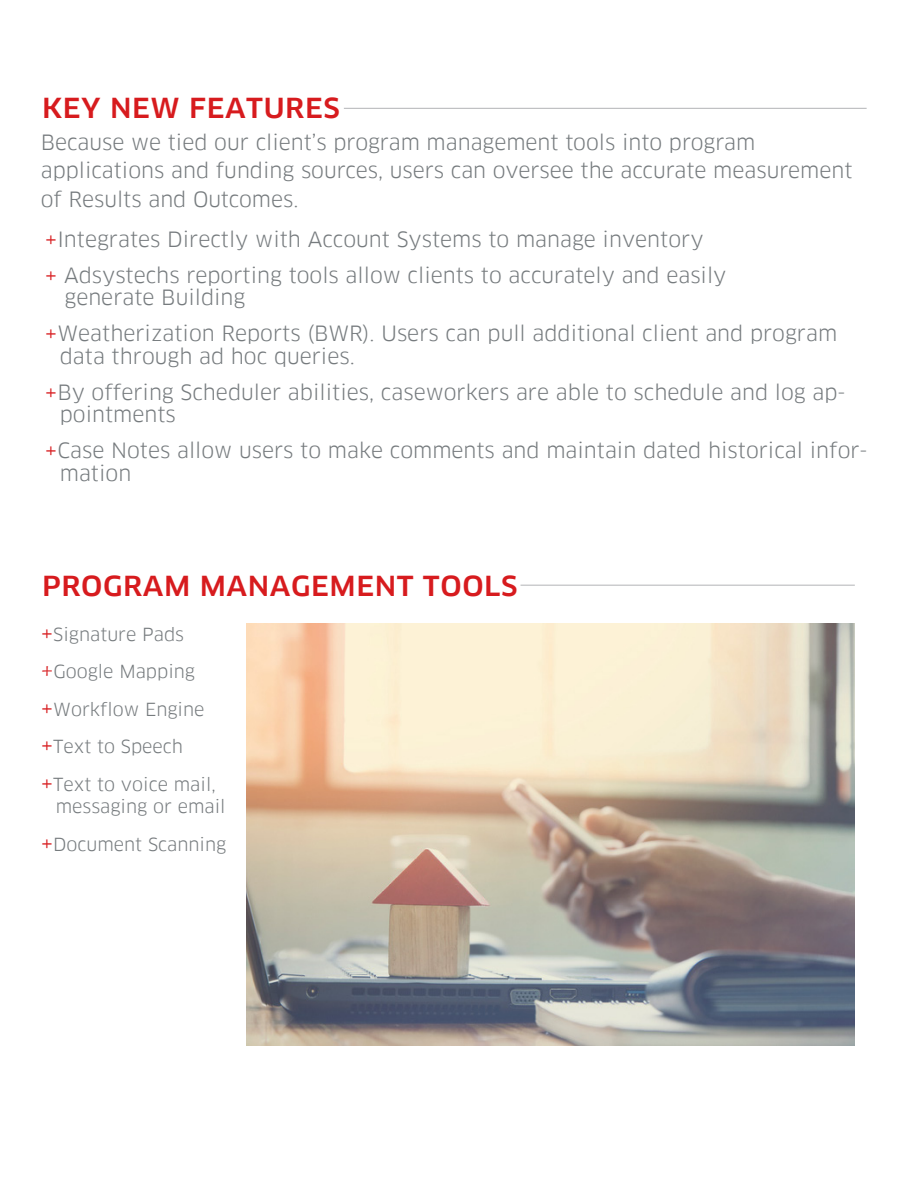
<style>
.page{position:relative;width:918px;height:1188px;background:#fff}
.page>*{position:absolute;margin:0;border:0;box-sizing:border-box;transform-origin:0 0}
.t1{font:500 27px "Clan";letter-spacing:.02em;color:#d71b1e;scale:1.06 1}
.t2{font:20.55px/36px "Clan";color:#767b7e}
.t3{font:17.7px/37.5px "Clan";color:#767b7e}
.s1{color:#d71b1e}
.s2{font-size:20.55px;color:#d71b1e}
.s3{font-family:"Charlemagne Std";font-weight:700;font-size:20.55px;color:#d71b1e}
</style>
<div class="page">
<hr style="left:344px;top:108px;width:523px;height:1px;background:#bbbcbe">
<hr style="left:521px;top:585px;width:334px;height:1px;background:#bbbcbe">
<img style="left:246px;top:624px;width:609px;height:422px">
<h1 class="t1" style="left:42px;top:93px;width:282px">KEY NEW FEATURES</h1>
<p class="t2" style="left:41px;top:128px;width:813px;line-height:28.5px">Because we tied our client’s program management tools into program applications and funding sources, users can oversee the accurate measurement of Results and Outcomes.</p>
<p class="t2" style="left:45px;top:221px;width:683px"><span class="s1">+</span>Integrates Directly with Account Systems to manage inventory<br><span class="s1">+</span> Adsystechs reporting tools allow clients to accurately and easily</p>
<p class="t2" style="left:45px;top:280px;width:794px;text-indent:20px">generate Building<br><span class="s1">+</span>Weatherization Reports (BWR). Users can pull additional client and program</p>
<p class="t2" style="left:45px;top:338px;width:803px;text-indent:15px">data through ad hoc queries.<br><span class="s1">+</span>By offering Scheduler abilities, caseworkers are able to schedule and log ap-</p>
<p class="t2" style="left:45px;top:397px;width:825px;text-indent:15px">pointments<br><span class="s1">+</span>Case Notes allow users to make comments and maintain dated historical infor-</p>
<p class="t2" style="left:60px;top:455px;width:73px">mation</p>
<h1 class="t1" style="left:42px;top:572px;width:450px">PROGRAM MANAGEMENT TOOLS</h1>
<p class="t3" style="left:41px;top:615px;width:177px"><span class="s2">+</span>Signature Pads <span class="s3">+</span>Google Mapping <span class="s2">+</span>Workflow Engine <span class="s2">+</span>Text to Speech <span class="s2">+</span>Text to voice mail,</p>
<p class="t3" style="left:41px;top:788px;width:187px;text-align:right">messaging or email <span class="s2">+</span>Document Scanning</p>
</div>
